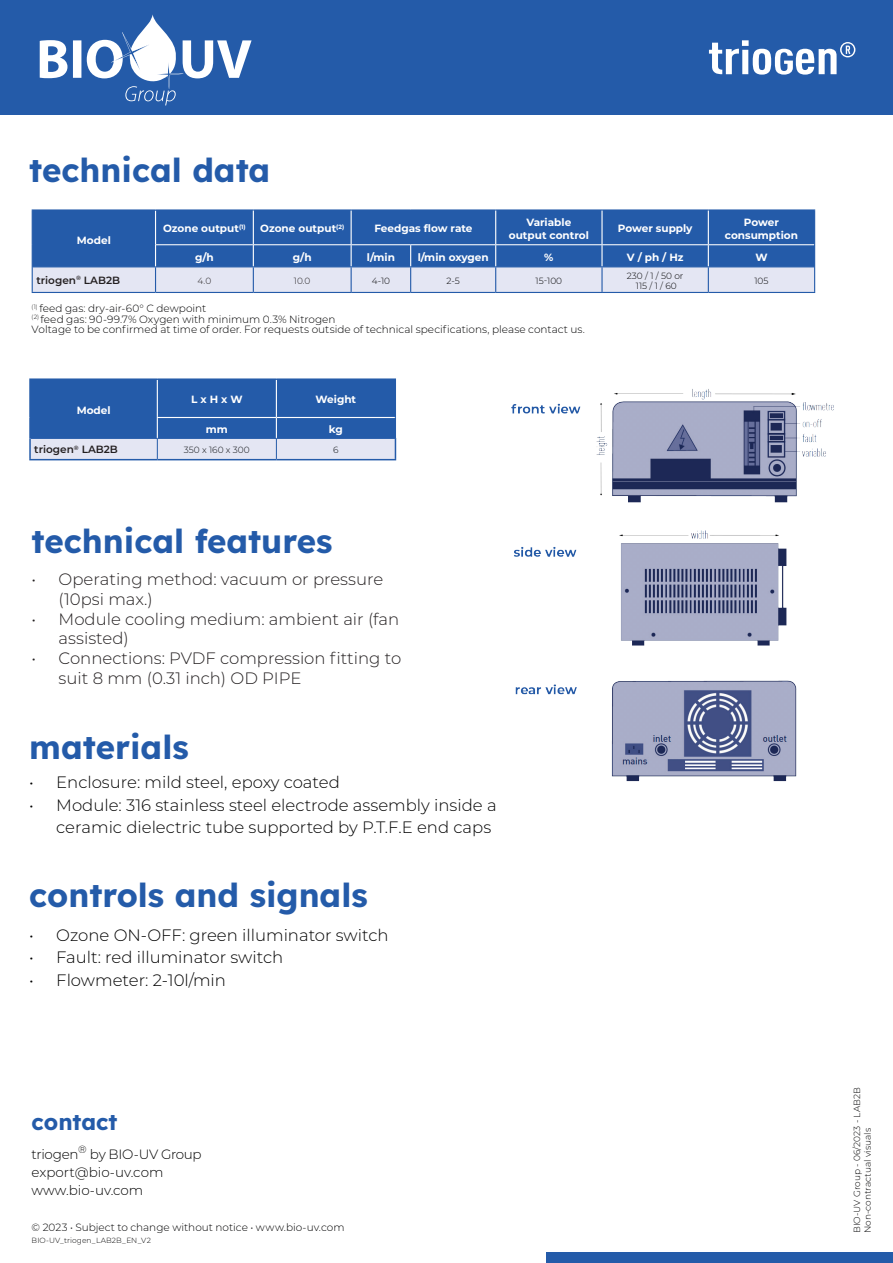
<style>
.page{position:relative;width:893px;height:1263px;background:#fff}
.page>*{position:absolute;margin:0;border:0;box-sizing:border-box;transform-origin:0 0}
.t1{font:33px "Lexend Deca";color:#245ba9}
.t2{font:22.5px "Lexend Deca";color:#245ba9}
.t3{font:300 16.5px/22.5px "Montserrat";color:#000001}
.t4{font:300 16.5px/19.8px "Montserrat";color:#231f20}
.t5{font:300 13.5px/18px "Montserrat";letter-spacing:-.01em;color:#000001}
.t6{font:300 10.5px/10.5px "Montserrat";color:#000002}
.t7{font:700 10.5px/12.6px "Montserrat";color:#fff;text-align:center}
.t8{font:600 10.5px "Montserrat";color:#231f20}
.t9{font:300 9px/10.8px "Montserrat";color:#000002}
.t10{font:300 9px/10.8px "Montserrat";color:#000001;text-align:center}
.t11{font:300 9px "Montserrat";color:#0a0d10}
.t12{font:300 9px "Montserrat";color:#231f20}
.t13{font:300 7.5px "Montserrat";letter-spacing:.01em;color:#000002}
</style>
<div class="page">
<div style="left:546px;top:1252px;width:347px;height:11px;background:#245ba9"></div>
<div style="left:0;top:0;width:893px;height:115px;background:#245ba9"></div>
<svg style="left:40px;top:40px;width:27px;height:38px"></svg>
<div style="left:73px;top:40px;width:8px;height:38px;background:#fff"></div>
<svg style="left:87px;top:14px;width:165px;height:91px"></svg>
<svg style="left:709px;top:40px;width:146px;height:35px"></svg>
<hr style="left:32px;top:292px;width:124px;height:1px;background:#245ba9">
<hr style="left:32px;top:209px;width:124px;height:2px;background:#245ba9">
<hr style="left:156px;top:209px;width:97px;height:2px;background:#245ba9">
<hr style="left:253px;top:209px;width:98px;height:2px;background:#245ba9">
<hr style="left:351px;top:209px;width:60px;height:2px;background:#245ba9">
<hr style="left:411px;top:209px;width:85px;height:2px;background:#245ba9">
<hr style="left:496px;top:209px;width:106px;height:2px;background:#245ba9">
<hr style="left:602px;top:209px;width:106px;height:2px;background:#245ba9">
<hr style="left:708px;top:209px;width:107px;height:2px;background:#245ba9">
<svg style="left:32px;top:210px;width:783px;height:82px;background:#6086c0"></svg>
<hr style="left:156px;top:292px;width:97px;height:1px;background:#245ba9">
<hr style="left:253px;top:292px;width:98px;height:1px;background:#245ba9">
<hr style="left:351px;top:292px;width:60px;height:1px;background:#245ba9">
<hr style="left:411px;top:292px;width:85px;height:1px;background:#245ba9">
<hr style="left:496px;top:292px;width:106px;height:1px;background:#245ba9">
<hr style="left:602px;top:292px;width:106px;height:1px;background:#245ba9">
<hr style="left:708px;top:292px;width:107px;height:1px;background:#245ba9">
<hr style="left:253px;top:211px;width:1px;height:34px;background:#fff">
<hr style="left:351px;top:211px;width:1px;height:33px;background:#fff">
<hr style="left:495px;top:211px;width:1px;height:33px;background:#fff">
<hr style="left:601px;top:211px;width:2px;height:33px;background:#fff">
<hr style="left:708px;top:211px;width:1px;height:33px;background:#fff">
<img style="left:511px;top:389px;width:323px;height:393px">
<hr style="left:29px;top:380px;width:2px;height:37px;background:#245ba9">
<hr style="left:29px;top:417px;width:2px;height:21px;background:#245ba9">
<hr style="left:29px;top:378px;width:128px;height:2px;background:#245ba9">
<hr style="left:157px;top:378px;width:119px;height:2px;background:#245ba9">
<hr style="left:276px;top:378px;width:120px;height:2px;background:#245ba9">
<hr style="left:29px;top:438px;width:2px;height:21px;background:#245ba9">
<svg style="left:30px;top:379px;width:366px;height:80px;background:#567fbc"></svg>
<hr style="left:29px;top:459px;width:128px;height:1px;background:#245ba9">
<hr style="left:157px;top:459px;width:119px;height:1px;background:#245ba9">
<hr style="left:276px;top:459px;width:120px;height:1px;background:#245ba9">
<h1 class="t1" style="left:29px;top:146px;width:243px">technical data</h1>
<p class="t7" style="left:77px;top:233px;width:35px">Model</p>
<p class="t7" style="left:163px;top:222px;width:84px">Ozone output<sup>(1)</sup></p>
<p class="t7" style="left:260px;top:222px;width:85px">Ozone output<sup>(2)</sup></p>
<p class="t7" style="left:374px;top:222px;width:100px">Feedgas flow rate</p>
<p class="t7" style="left:509px;top:216px;width:81px">Variable output control</p>
<p class="t7" style="left:618px;top:222px;width:76px">Power supply</p>
<p class="t7" style="left:725px;top:216px;width:75px">Power consumption</p>
<p class="t7" style="left:195px;top:250px;width:20px">g/h</p>
<p class="t7" style="left:293px;top:250px;width:20px">g/h</p>
<p class="t7" style="left:367px;top:250px;width:30px">l/min</p>
<p class="t7" style="left:418px;top:250px;width:72px">l/min oxygen</p>
<p class="t7" style="left:544px;top:250px;width:11px">%</p>
<p class="t7" style="left:627px;top:250px;width:58px">V / ph / Hz</p>
<p class="t7" style="left:755px;top:250px;width:14px">W</p>
<p class="t8" style="left:36px;top:273px;width:85px">triogen<sup>®</sup> LAB2B</p>
<p class="t12" style="left:198px;top:275px;width:15px">4.0</p>
<p class="t12" style="left:294px;top:275px;width:18px">10.0</p>
<p class="t10" style="left:372px;top:275px;width:20px">4-10</p>
<p class="t10" style="left:446px;top:275px;width:15px">2-5</p>
<p class="t10" style="left:535px;top:275px;width:28px">15-100</p>
<p class="t10" style="left:627px;top:270px;width:58px">230 / 1 / 50 or<br>115 / 1 / 60</p>
<p class="t10" style="left:754px;top:275px;width:16px">105</p>
<p class="t6" style="left:32px;top:303px;width:555px"><sup>(1)</sup> feed gas: dry-air-60° C dewpoint<br><sup>(2)</sup> feed gas: 90-99.7% Oxygen with minimum 0.3% Nitrogen<br>Voltage to be confirmed at time of order. For requests outside of technical specifications, please contact us.</p>
<p class="t7" style="left:77px;top:403px;width:35px">Model</p>
<p class="t7" style="left:191px;top:393px;width:53px">L x H x W</p>
<p class="t7" style="left:316px;top:393px;width:42px">Weight</p>
<p class="t7" style="left:206px;top:422px;width:24px">mm</p>
<p class="t7" style="left:329px;top:422px;width:16px">kg</p>
<p class="t8" style="left:34px;top:442px;width:85px">triogen<sup>®</sup> LAB2B</p>
<p class="t11" style="left:184px;top:444px;width:67px">350 x 160 x 300</p>
<p class="t11" style="left:333px;top:444px;width:7px">6</p>
<h1 class="t1" style="left:32px;top:517px;width:302px">technical features</h1>
<h3 class="t4" style="left:59px;top:569px;width:326px;text-indent:-27px">• Operating method: vacuum or pressure (10psi max.)</h3>
<h3 class="t4" style="left:59px;top:608px;width:342px;text-indent:-27px">• Module cooling medium: ambient air (fan assisted)</h3>
<h3 class="t4" style="left:59px;top:648px;width:344px;text-indent:-27px">• Connections: PVDF compression fitting to suit 8 mm (0.31 inch) OD PIPE</h3>
<h1 class="t1" style="left:29px;top:723px;width:161px">materials</h1>
<h3 class="t3" style="left:29px;top:770px;width:312px">• Enclosure: mild steel, epoxy coated</h3>
<h3 class="t3" style="left:56px;top:793px;width:442px;text-indent:-27px">• Module: 316 stainless steel electrode assembly inside a ceramic dielectric tube supported by P.T.F.E end caps</h3>
<h1 class="t1" style="left:29px;top:871px;width:340px">controls and signals</h1>
<h3 class="t3" style="left:29px;top:923px;width:361px">• Ozone ON-OFF: green illuminator switch</h3>
<h3 class="t3" style="left:29px;top:945px;width:255px">• Fault: red illuminator switch</h3>
<h3 class="t3" style="left:29px;top:968px;width:198px">• Flowmeter: 2-10l/min</h3>
<h2 class="t2" style="left:32px;top:1106px;width:87px">contact</h2>
<p class="t5" style="left:32px;top:1145px;width:171px">triogen<sup>®</sup> by BIO-UV Group export@bio-uv.com www.bio-uv.com</p>
<p class="t6" style="left:32px;top:1221px;width:314px">© 2023 • Subject to change without notice • www.bio-uv.com</p>
<p class="t13" style="left:32px;top:1235px;width:121px">BIO-UV_triogen_LAB2B_EN_V2</p>
<p class="t9" style="left:851px;top:1233px;width:147px;rotate:-90deg">BIO-UV Group - 06/2023 - LAB2B<br>Non-contractual visuals</p>
</div>
